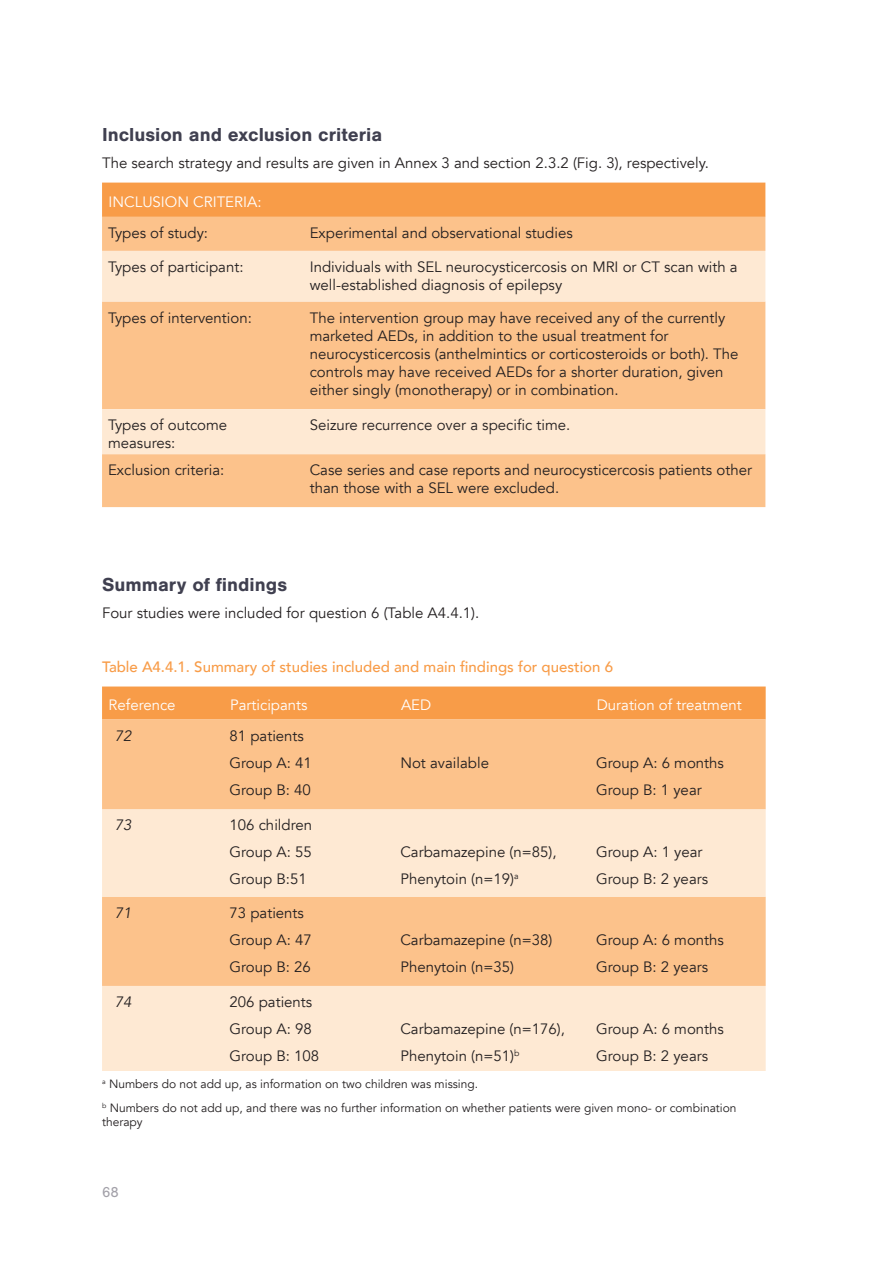
<style>
.page{position:relative;width:893px;height:1263px;background:#fff}
.page>*{position:absolute;margin:0;border:0;box-sizing:border-box;transform-origin:0 0}
.AML_Title_1_1_1{font:700 19.5px "Nimbus San";color:#404050}
.t1{font:15px/18px "Avenir";color:#231f20}
.Table_title{font:500 15px "Avenir";color:#f89c48}
.t2{font:15px "Avenir";color:#fff}
.t3{font:italic 15px "Avenir";color:#231f20}
.t4{font:15px "Nimbus San";color:#a3a1a9}
.AML_Note_bas_de_tabl{font:12px/14.4px "Avenir";color:#231f20}
</style>
<div class="page">
<div style="left:102px;top:183px;width:663px;height:34px;background:#f89c48"></div>
<div style="left:102px;top:217px;width:663px;height:290px;background:#fcc28b"></div>
<svg style="left:102px;top:251px;width:663px;height:203px;background:#fcd4ad"></svg>
<div style="left:102px;top:686px;width:664px;height:33px;background:#f89c48"></div>
<div style="left:102px;top:719px;width:664px;height:90px;background:#fcc28b"></div>
<svg style="left:102px;top:809px;width:664px;height:262px;background:#fddbba"></svg>
<p class="AML_Title_1_1_1" style="left:102px;top:123px;width:282px">Inclusion and exclusion criteria</p>
<p class="t1" style="left:102px;top:154px;width:608px">The search strategy and results are given in Annex 3 and section 2.3.2 (Fig. 3), respectively.</p>
<p class="t2" style="left:109px;top:193px;width:154px">INCLUSION CRITERIA:</p>
<p class="t1" style="left:108px;top:224px;width:102px">Types of study:</p>
<p class="t1" style="left:310px;top:224px;width:265px">Experimental and observational studies</p>
<p class="t1" style="left:108px;top:258px;width:137px">Types of participant:</p>
<p class="t1" style="left:310px;top:258px;width:429px">Individuals with SEL neurocysticercosis on MRI or CT scan with a well-established diagnosis of epilepsy</p>
<p class="t1" style="left:108px;top:309px;width:145px">Types of intervention:</p>
<p class="t1" style="left:310px;top:309px;width:430px">The intervention group may have received any of the currently marketed AEDs, in addition to the usual treatment for neurocysticercosis (anthelmintics or corticosteroids or both). The controls may have received AEDs for a shorter duration, given either singly (monotherapy) or in combination.</p>
<p class="t1" style="left:108px;top:416px;width:121px">Types of outcome measures:</p>
<p class="t1" style="left:310px;top:416px;width:262px">Seizure recurrence over a specific time.</p>
<p class="t1" style="left:108px;top:461px;width:118px">Exclusion criteria:</p>
<p class="t1" style="left:310px;top:461px;width:444px">Case series and case reports and neurocysticercosis patients other than those with a SEL were excluded.</p>
<p class="AML_Title_1_1_1" style="left:102px;top:573px;width:187px">Summary of findings</p>
<p class="t1" style="left:102px;top:604px;width:379px">Four studies were included for question 6 (Table A4.4.1).</p>
<p class="Table_title" style="left:102px;top:653px;width:512px">Table A4.4.1. Summary of studies included and main findings for question 6</p>
<p class="t2" style="left:109px;top:696px;width:68px">Reference</p>
<p class="t2" style="left:230px;top:696px;width:79px">Participants</p>
<p class="t2" style="left:401px;top:696px;width:32px">AED</p>
<p class="t2" style="left:597px;top:696px;width:146px">Duration of treatment</p>
<p class="t3" style="left:115px;top:726px;width:18px">72</p>
<p class="t1" style="left:230px;top:727px;width:76px">81 patients</p>
<p class="t1" style="left:230px;top:754px;width:84px">Group A: 41</p>
<p class="t1" style="left:230px;top:781px;width:83px">Group B: 40</p>
<p class="t1" style="left:400px;top:754px;width:90px">Not available</p>
<p class="t1" style="left:596px;top:754px;width:129px">Group A: 6 months</p>
<p class="t1" style="left:596px;top:781px;width:107px">Group B: 1 year</p>
<p class="t3" style="left:115px;top:816px;width:18px">73</p>
<p class="t1" style="left:230px;top:816px;width:84px">106 children</p>
<p class="t1" style="left:230px;top:843px;width:84px">Group A: 55</p>
<p class="t1" style="left:230px;top:870px;width:79px">Group B:51</p>
<p class="t3" style="left:115px;top:903px;width:18px">71</p>
<p class="t1" style="left:230px;top:904px;width:76px">73 patients</p>
<p class="t1" style="left:230px;top:931px;width:84px">Group A: 47</p>
<p class="t1" style="left:230px;top:958px;width:83px">Group B: 26</p>
<p class="t3" style="left:115px;top:993px;width:18px">74</p>
<p class="t1" style="left:230px;top:993px;width:84px">206 patients</p>
<p class="t1" style="left:230px;top:1020px;width:84px">Group A: 98</p>
<p class="t1" style="left:230px;top:1047px;width:91px">Group B: 108</p>
<p class="t1" style="left:400px;top:843px;width:158px">Carbamazepine (n=85),</p>
<p class="t1" style="left:400px;top:870px;width:120px">Phenytoin (n=19)<sup>a</sup></p>
<p class="t1" style="left:400px;top:931px;width:153px">Carbamazepine (n=38)</p>
<p class="t1" style="left:400px;top:958px;width:115px">Phenytoin (n=35)</p>
<p class="t1" style="left:400px;top:1020px;width:166px">Carbamazepine (n=176),</p>
<p class="t1" style="left:400px;top:1047px;width:120px">Phenytoin (n=51)<sup>b</sup></p>
<p class="t1" style="left:596px;top:843px;width:108px">Group A: 1 year</p>
<p class="t1" style="left:596px;top:870px;width:113px">Group B: 2 years</p>
<p class="t1" style="left:596px;top:931px;width:129px">Group A: 6 months</p>
<p class="t1" style="left:596px;top:958px;width:113px">Group B: 2 years</p>
<p class="t1" style="left:596px;top:1020px;width:129px">Group A: 6 months</p>
<p class="t1" style="left:596px;top:1047px;width:113px">Group B: 2 years</p>
<p class="AML_Note_bas_de_tabl" style="left:102px;top:1077px;width:378px"><sup>a</sup> Numbers do not add up, as information on two children was missing.</p>
<p class="AML_Note_bas_de_tabl" style="left:102px;top:1101px;width:636px"><sup>b</sup> Numbers do not add up, and there was no further information on whether patients were given mono- or combination therapy</p>
<p class="t4" style="left:102px;top:1183px;width:18px">68</p>
</div>
